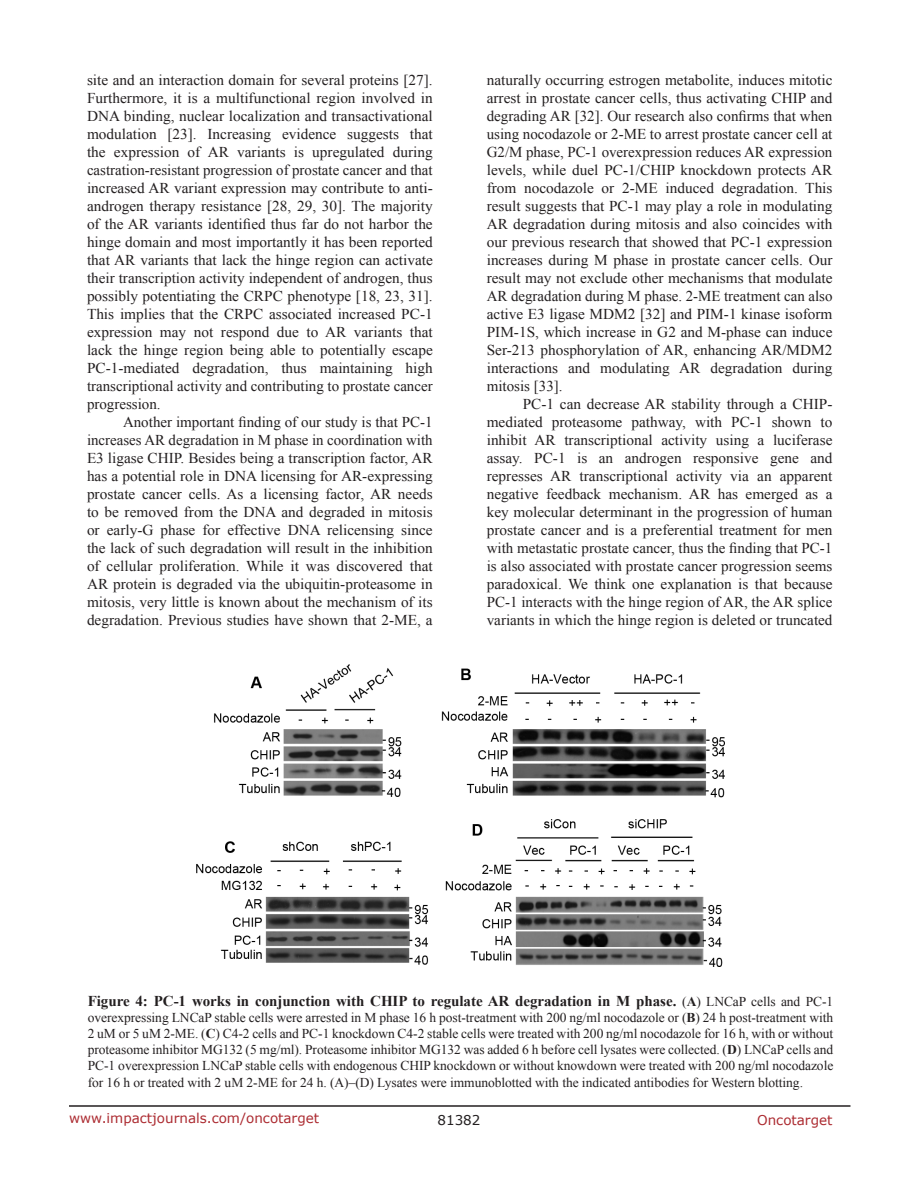
<style>
.page{position:relative;width:918px;height:1188px;background:#fff}
.page>*{position:absolute;margin:0;border:0;box-sizing:border-box;transform-origin:0 0}
.BodyText{font:15px/18px "Times New Roman";color:#231f20;text-align:justify}
.FigureText{font:700 15px "Times New Roman";letter-spacing:-.005em;color:#231f20}
.FigureText-2{font:13.5px/16.2px "Times New Roman";letter-spacing:-.005em;color:#231f20;text-align:justify}
.t1{font:13.5px "Verdana";color:#ac2b31}
.t2{font:13.5px "Verdana";color:#231f20}
.s1{font-weight:400;font-size:13.5px}
.s2{font-size:13.5px}
.s3{font-weight:700}
</style>
<div class="page">
<hr style="left:69px;top:1105px;width:781px;height:2px;background:#231f20">
<img style="left:196px;top:664px;width:529px;height:302px">
<p class="BodyText" style="left:87px;top:71px;width:347px">site and an interaction domain for several proteins [27].<br>Furthermore, it is a multifunctional region involved in DNA binding, nuclear localization and transactivational modulation [23]. Increasing evidence suggests that the expression of AR variants is upregulated during castration-resistant progression of prostate cancer and that increased AR variant expression may contribute to anti&shy;androgen therapy resistance [28, 29, 30]. The majority of the AR variants identified thus far do not harbor the hinge domain and most importantly it has been reported that AR variants that lack the hinge region can activate their transcription activity independent of androgen, thus possibly potentiating the CRPC phenotype [18, 23, 31].<br>This implies that the CRPC associated increased PC-1 expression may not respond due to AR variants that lack the hinge region being able to potentially escape PC-1-mediated degradation, thus maintaining high transcriptional activity and contributing to prostate cancer progression.</p>
<p class="BodyText" style="left:87px;top:413px;width:347px;text-indent:36px">Another important finding of our study is that PC-1 increases AR degradation in M phase in coordination with E3 ligase CHIP. Besides being a transcription factor, AR has a potential role in DNA licensing for AR-expressing prostate cancer cells. As a licensing factor, AR needs to be removed from the DNA and degraded in mitosis or early-G phase for effective DNA relicensing since the lack of such degradation will result in the inhibition of cellular proliferation. While it was discovered that AR protein is degraded via the ubiquitin-proteasome in mitosis, very little is known about the mechanism of its degradation. Previous studies have shown that 2-ME, a</p>
<p class="BodyText" style="left:487px;top:71px;width:347px">naturally occurring estrogen metabolite, induces mitotic arrest in prostate cancer cells, thus activating CHIP and degrading AR [32]. Our research also confirms that when using nocodazole or 2-ME to arrest prostate cancer cell at G2/M phase, PC-1 overexpression reduces AR expression levels, while duel PC-1/CHIP knockdown protects AR from nocodazole or 2-ME induced degradation. This result suggests that PC-1 may play a role in modulating AR degradation during mitosis and also coincides with our previous research that showed that PC-1 expression increases during M phase in prostate cancer cells. Our result may not exclude other mechanisms that modulate AR degradation during M phase. 2-ME treatment can also active E3 ligase MDM2 [32] and PIM-1 kinase isoform PIM-1S, which increase in G2 and M-phase can induce Ser-213 phosphorylation of AR, enhancing AR/MDM2 interactions and modulating AR degradation during mitosis [33].</p>
<p class="BodyText" style="left:487px;top:395px;width:347px;text-indent:36px">PC-1 can decrease AR stability through a CHIP&shy;mediated proteasome pathway, with PC-1 shown to inhibit AR transcriptional activity using a luciferase assay. PC-1 is an androgen responsive gene and represses AR transcriptional activity via an apparent negative feedback mechanism. AR has emerged as a key molecular determinant in the progression of human prostate cancer and is a preferential treatment for men with metastatic prostate cancer, thus the finding that PC-1 is also associated with prostate cancer progression seems paradoxical. We think one explanation is that because PC-1 interacts with the hinge region of AR, the AR splice variants in which the hinge region is deleted or truncated</p>
<p class="FigureText" style="left:88px;top:990px;width:747px">Figure 4: PC-1 works in conjunction with CHIP to regulate AR degradation in M phase. <span class="s1">(</span><span class="s2">A</span><span class="s1">) LNCaP cells and PC-1</span></p>
<p class="FigureText-2" style="left:88px;top:1009px;width:747px">overexpressing LNCaP stable cells were arrested in M phase 16 h post-treatment with 200 ng/ml nocodazole or (<span class="s3">B</span>) 24 h post-treatment with 2 uM or 5 uM 2-ME. (<span class="s3">C</span>) C4-2 cells and PC-1 knockdown C4-2 stable cells were treated with 200 ng/ml nocodazole for 16 h, with or without proteasome inhibitor MG132 (5 mg/ml). Proteasome inhibitor MG132 was added 6 h before cell lysates were collected. (<span class="s3">D</span>) LNCaP cells and PC-1 overexpression LNCaP stable cells with endogenous CHIP knockdown or without knowdown were treated with 200 ng/ml nocodazole for 16 h or treated with 2 uM 2-ME for 24 h. (A)–(D) Lysates were immunoblotted with the indicated antibodies for Western blotting.</p>
<p class="t1" style="left:69px;top:1109px;width:252px">www.impactjournals.com/oncotarget</p>
<p class="t2" style="left:438px;top:1111px;width:44px">81382</p>
<p class="t1" style="left:757px;top:1111px;width:77px">Oncotarget</p>
</div>
